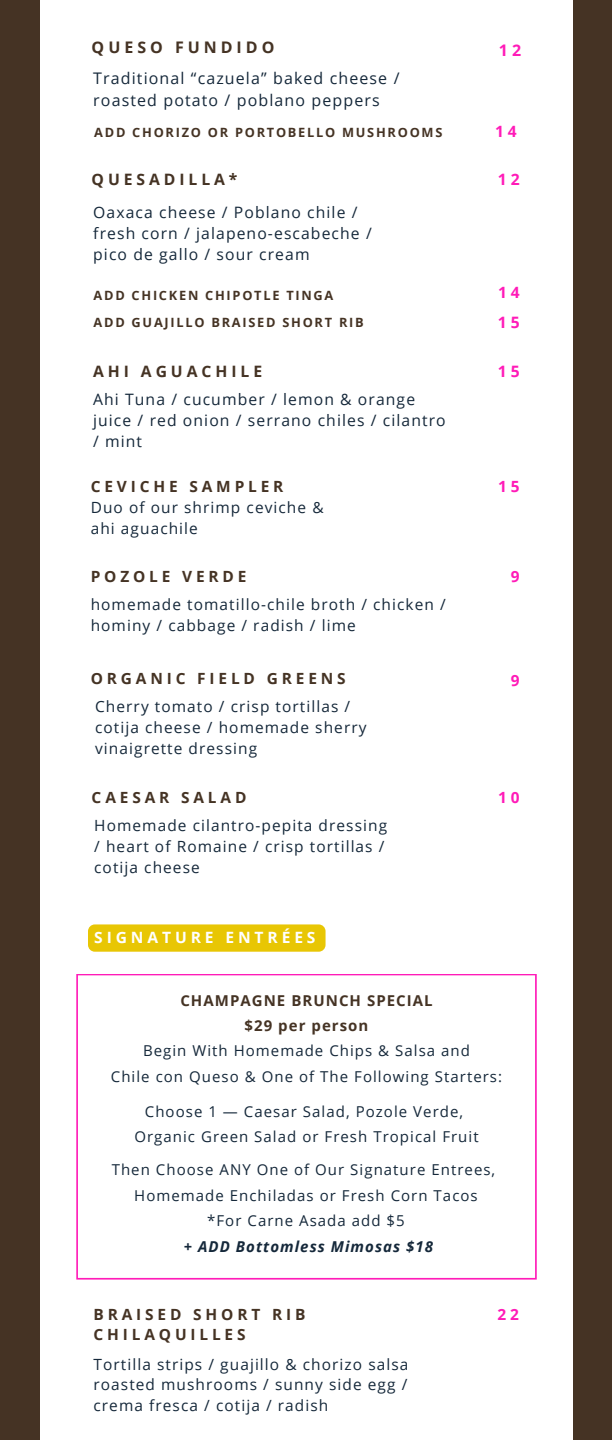
<style>
.page{position:relative;width:612px;height:1440px;background:#453324}
.page>*{position:absolute;margin:0;border:0;box-sizing:border-box;transform-origin:0 0}
.t1{font:16px/21.6px "Open Sans";letter-spacing:.07em;color:#15283a}
.t2{font:700 16px "Open Sans";letter-spacing:.25em;color:#453324}
.t3{font:700 16px "Open Sans";color:#ff1bb8}
.t4{font:15.7px/21.2px "Open Sans";letter-spacing:.07em;color:#15283a}
.t5{font:700 15.7px "Open Sans";letter-spacing:.25em;color:#453324}
.t6{font:700 15.7px "Open Sans";color:#ff1bb8}
.t7{font:700 15.6px "Open Sans";letter-spacing:.25em;color:#fff}
.t8{font:700 15.6px "Open Sans";color:#ff1bb8}
.t9{font:15.4px/20.8px "Open Sans";letter-spacing:.07em;color:#15283a}
.t10{font:700 15.4px/20.8px "Open Sans";letter-spacing:.25em;color:#453324}
.t11{font:700 15.4px "Open Sans";color:#ff1bb8}
.t12{font:15px/25.4px "Open Sans";letter-spacing:.07em;color:#15283a;text-align:center}
.t13{font:700 15px/25.4px "Open Sans";letter-spacing:.07em;color:#453324;text-align:center}
.t14{font:italic 700 15px "Open Sans";letter-spacing:.07em;color:#15283a}
.t15{font:700 12.8px "Open Sans";letter-spacing:.135em;color:#453324}
</style>
<div class="page">
<div style="left:40px;top:0;width:532px;height:1440px;background:#fff"></div>
<svg style="left:76px;top:974px;width:461px;height:306px"></svg>
<div style="left:88px;top:924px;width:238px;height:28px;background:#e8c604;border-radius:7px"></div>
<p class="t2" style="left:92px;top:36px;width:184px">QUESO FUNDIDO</p>
<p class="t1" style="left:93px;top:67px;width:308px">Traditional “cazuela” baked cheese / roasted potato / poblano peppers</p>
<p class="t3" style="left:499px;top:39px;width:24px">1 2</p>
<p class="t15" style="left:94px;top:123px;width:350px">ADD CHORIZO OR PORTOBELLO MUSHROOMS</p>
<p class="t8" style="left:495px;top:121px;width:23px">1 4</p>
<p class="t5" style="left:92px;top:168px;width:147px">QUESADILLA*</p>
<p class="t4" style="left:93px;top:201px;width:280px">Oaxaca cheese / Poblano chile / fresh corn / jalapeno-escabeche / pico de gallo / sour cream</p>
<p class="t15" style="left:94px;top:286px;width:241px">ADD CHICKEN CHIPOTLE TINGA</p>
<p class="t6" style="left:498px;top:168px;width:23px">1 2</p>
<p class="t8" style="left:498px;top:281px;width:23px">1 4</p>
<p class="t15" style="left:94px;top:314px;width:272px">ADD GUAJILLO BRAISED SHORT RIB</p>
<p class="t6" style="left:498px;top:311px;width:23px">1 5</p>
<p class="t5" style="left:93px;top:360px;width:171px">AHI AGUACHILE</p>
<p class="t6" style="left:498px;top:360px;width:23px">1 5</p>
<p class="t4" style="left:93px;top:388px;width:354px">Ahi Tuna / cucumber / lemon &amp; orange juice / red onion / serrano chiles / cilantro / mint</p>
<p class="t10" style="left:91px;top:475px;width:194px">CEVICHE SAMPLER</p>
<p class="t9" style="left:91px;top:497px;width:234px">Duo of our shrimp ceviche &amp; ahi aguachile</p>
<p class="t10" style="left:91px;top:565px;width:157px">POZOLE VERDE</p>
<p class="t9" style="left:91px;top:594px;width:357px">homemade tomatillo-chile broth / chicken / hominy / cabbage / radish / lime</p>
<p class="t10" style="left:91px;top:668px;width:257px">ORGANIC FIELD GREENS</p>
<p class="t9" style="left:95px;top:696px;width:273px">Cherry tomato / crisp tortillas / cotija cheese / homemade sherry vinaigrette dressing</p>
<p class="t10" style="left:92px;top:787px;width:156px">CAESAR SALAD</p>
<p class="t9" style="left:94px;top:815px;width:294px">Homemade cilantro-pepita dressing / heart of Romaine / crisp tortillas / cotija cheese</p>
<p class="t7" style="left:94px;top:927px;width:223px">SIGNATURE ENTRÉES</p>
<p class="t11" style="left:498px;top:475px;width:23px">1 5</p>
<p class="t11" style="left:511px;top:565px;width:10px">9</p>
<p class="t11" style="left:511px;top:669px;width:10px">9</p>
<p class="t11" style="left:498px;top:786px;width:23px">1 0</p>
<p class="t13" style="left:180px;top:987px;width:254px">CHAMPAGNE BRUNCH SPECIAL $29 per person</p>
<p class="t12" style="left:111px;top:1038px;width:393px">Begin With Homemade Chips &amp; Salsa and<br>Chile con Queso &amp; One of The Following Starters:</p>
<p class="t12" style="left:134px;top:1098px;width:346px">Choose 1 — Caesar Salad, Pozole Verde,<br>Organic Green Salad or Fresh Tropical Fruit</p>
<p class="t12" style="left:112px;top:1157px;width:385px">Then Choose ANY One of Our Signature Entrees,<br>Homemade Enchiladas or Fresh Corn Tacos<br>*For Carne Asada add $5</p>
<p class="t14" style="left:184px;top:1236px;width:251px">+ ADD Bottomless Mimosas $18</p>
<p class="t10" style="left:93px;top:1303px;width:213px">BRAISED SHORT RIB<br>CHILAQUILLES</p>
<p class="t9" style="left:93px;top:1353px;width:316px;text-align:justify">Tortilla strips / guajillo &amp; chorizo salsa roasted mushrooms / sunny side egg / crema fresca / cotija / radish</p>
<p class="t11" style="left:497px;top:1303px;width:23px">2 2</p>
</div>
